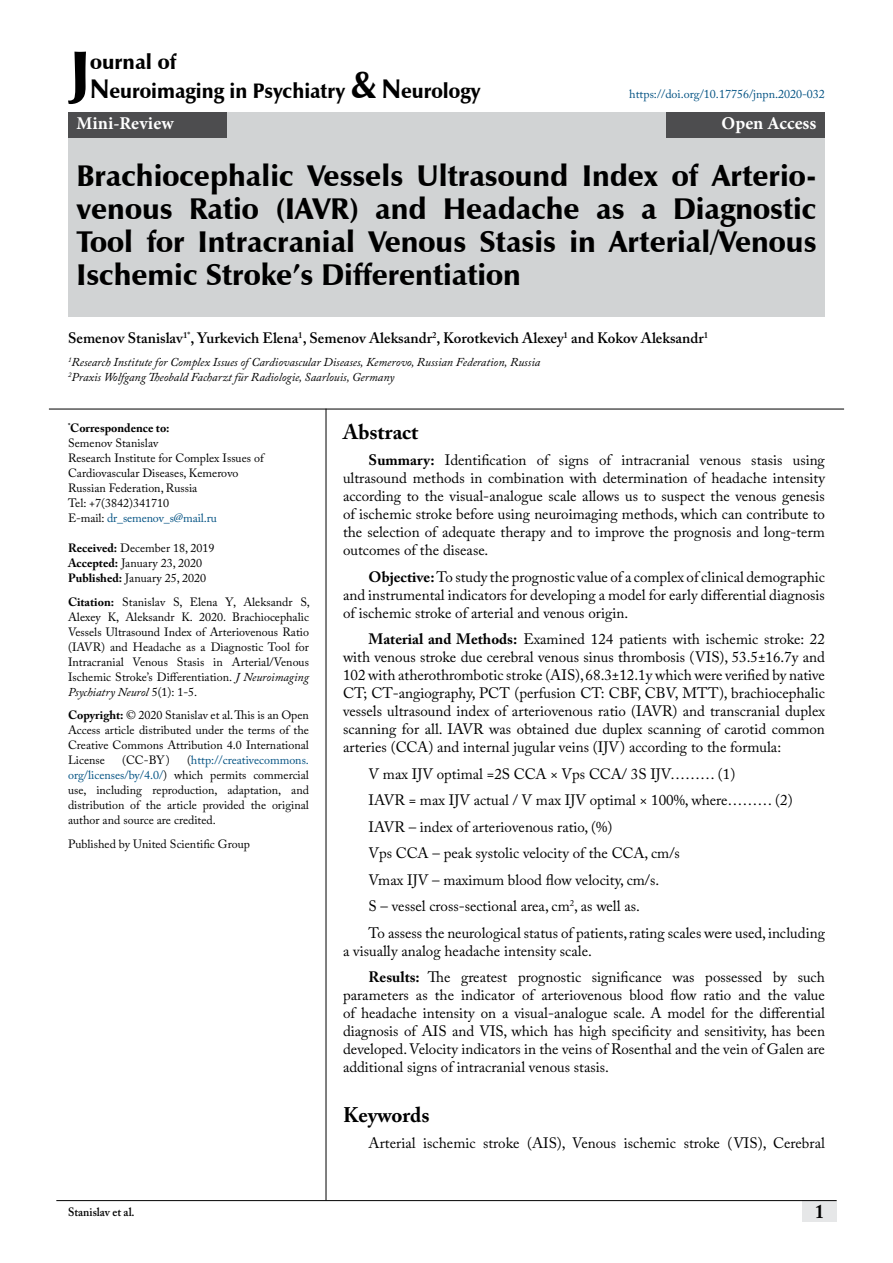
<style>
.page{position:relative;width:893px;height:1263px;background:#fff}
.page>*{position:absolute;margin:0;border:0;box-sizing:border-box;transform-origin:0 0}
.t1{font:900 62.1px "Zapf Humanist 601 BT";color:#000}
.t2{font:900 30px/33px "Zapf Humanist 601 BT";color:#000;text-align:justify}
.t3{font:900 21px/29.4px "Zapf Humanist 601 BT";color:#000}
.t4{font:700 21px "Adobe Caslon Pro";color:#000}
.t5{font:700 19.5px "Adobe Caslon Pro";color:#000;scale:.9 1}
.t6{font:700 18px "Minion Pro";color:#fff}
.t7{font:15px/18px "Adobe Caslon Pro";color:#000;text-align:justify}
.t8{font:600 15px "Adobe Caslon Pro";color:#000}
.t9{font:12px/15px "Adobe Caslon Pro";color:#000;text-align:justify}
.t10{font:italic 12px/15px "Adobe Caslon Pro";color:#000}
.t11{font:12px "Adobe Caslon Pro";color:#005182}
.t12{font:600 12px "Adobe Caslon Pro";color:#000;scale:.95 1}
.s1{font-size:27px}
.s2{font-size:37.5px}
.s3{font-weight:700}
.s4{color:#005182}
.s5{font-style:italic}
</style>
<div class="page">
<div style="left:802px;top:1200px;width:35px;height:21px;background:#e6e7e8"></div>
<hr style="left:56px;top:1200px;width:781px;height:1px;background:#000">
<div style="left:68px;top:112px;width:757px;height:205px;background:#d1d3d4"></div>
<div style="left:68px;top:112px;width:159px;height:26px;background:#4d4d4f"></div>
<div style="left:666px;top:112px;width:159px;height:26px;background:#4d4d4f"></div>
<hr style="left:326px;top:409px;width:1px;height:791px;background:#000">
<hr style="left:49px;top:409px;width:795px;height:1px;background:#000">
<h1 class="t1" style="left:70px;top:34px;width:22px">J</h1>
<h3 class="t3" style="left:90px;top:47px;width:392px">ournal of<br><span class="s1">N</span>euroimaging in Psychiatry <span class="s2">&amp;</span> <span class="s1">N</span>eurology</h3>
<p class="t11" style="left:629px;top:87px;width:197px">https://doi.org/10.17756/jnpn.2020-032</p>
<p class="t6" style="left:77px;top:111px;width:99px">Mini-Review</p>
<p class="t6" style="left:721px;top:111px;width:96px">Open Access</p>
<h2 class="t2" style="left:77px;top:159px;width:741px">Brachiocephalic Vessels Ultrasound Index of Arterio&shy;venous Ratio (IAVR) and Headache as a Diagnostic Tool for Intracranial Venous Stasis in Arterial/Venous Ischemic Stroke’s Differentiation</h2>
<p class="t8" style="left:68px;top:329px;width:642px">Semenov Stanislav<sup>1*</sup>, Yurkevich Elena<sup>1</sup>, Semenov Aleksandr<sup>2</sup>, Korotkevich Alexey<sup>1</sup> and Kokov Aleksandr<sup>1</sup></p>
<p class="t10" style="left:68px;top:355px;width:474px"><sup>1</sup>Research Institute for Complex Issues of Cardiovascular Diseases, Kemerovo, Russian Federation, Russia<br><sup>2</sup>Praxis Wolfgang Theobald Facharzt für Radiologie, Saarlouis, Germany</p>
<p class="t9" style="left:68px;top:421px;width:197px;text-align:left"><sup>*</sup><span class="s3">Correspondence to:<br></span>Semenov Stanislav<br>Research Institute for Complex Issues of<br>Cardiovascular Diseases, Kemerovo<br>Russian Federation, Russia<br>Tel: +7(3842)341710<br>E-mail: <span class="s4">dr_semenov_s@mail.ru</span></p>
<p class="t9" style="left:68px;top:541px;width:148px;text-align:left"><span class="s3">Received:</span> December 18, 2019<br><span class="s3">Accepted:</span> January 23, 2020<br><span class="s3">Published:</span> January 25, 2020</p>
<p class="t9" style="left:68px;top:594px;width:243px"><span class="s3">Citation:</span> Stanislav S, Elena Y, Aleksandr S, Alexey K, Aleksandr K. 2020. Brachiocephalic Vessels Ultrasound Index of Arteriovenous Ratio (IAVR) and Headache as a Diagnostic Tool for Intracranial Venous Stasis in Arterial/Venous Ischemic Stroke’s Differentiation. <span class="s5">J Neuroimaging Psychiatry Neurol</span> 5(1): 1-5.</p>
<p class="t9" style="left:68px;top:708px;width:242px"><span class="s3">Copyright:</span> © 2020 Stanislav et al. This is an Open Access article distributed under the terms of the Creative Commons Attribution 4.0 International License</p>
<h3 class="t4" style="left:343px;top:419px;width:77px">Abstract</h3>
<p class="t7" style="left:343px;top:451px;width:483px;text-indent:26px"><span class="s3">Summary:</span> Identification of signs of intracranial venous stasis using ultrasound methods in combination with determination of headache intensity according to the visual-analogue scale allows us to suspect the venous genesis of ischemic stroke before using neuroimaging methods, which can contribute to the selection of adequate therapy and to improve the prognosis and long-term outcomes of the disease.</p>
<p class="t7" style="left:343px;top:568px;width:483px;text-indent:26px"><span class="s3">Objective:</span> To study the prognostic value of a complex of clinical demographic and instrumental indicators for developing a model for early differential diagnosis of ischemic stroke of arterial and venous origin.</p>
<p class="t7" style="left:343px;top:630px;width:483px;text-indent:26px"><span class="s3">Material and Methods:</span> Examined 124 patients with ischemic stroke: 22 with venous stroke due cerebral venous sinus thrombosis (VIS), 53.5±16.7y and 102 with atherothrombotic stroke (AIS), 68.3±12.1y which were verified by native CT; CT-angiography, PCT (perfusion CT: CBF, CBV, MTT), brachiocephalic vessels ultrasound index of arteriovenous ratio (IAVR) and transcranial duplex scanning for all. IAVR was obtained due duplex scanning of carotid common arteries (CCA) and internal jugular veins (IJV) according to the formula:</p>
<p class="t7" style="left:369px;top:760px;width:458px;line-height:26.5px;text-align:left">V max IJV optimal =2S CCA × Vps CCA/ 3S IJV……… (1)<br>IAVR = max IJV actual / V max IJV optimal × 100%, where……… (2)<br>IAVR – index of arteriovenous ratio, (%)<br>Vps CCA – peak systolic velocity of the CCA, cm/s<br>Vmax IJV – maximum blood flow velocity, cm/s.<br>S – vessel cross-sectional area, cm<sup>2</sup>, as well as.<br>To assess the neurological status of patients, rating scales were used, including</p>
<p class="t7" style="left:369px;top:937px;width:458px;line-height:26.5px;text-indent:-26px">a visually analog headache intensity scale.<br><span class="s3">Results:</span> The greatest prognostic significance was possessed by such</p>
<p class="t7" style="left:343px;top:986px;width:483px">parameters as the indicator of arteriovenous blood flow ratio and the value of headache intensity on a visual-analogue scale. A model for the differential diagnosis of AIS and VIS, which has high specificity and sensitivity, has been developed. Velocity indicators in the veins of Rosenthal and the vein of Galen are additional signs of intracranial venous stasis.</p>
<h3 class="t4" style="left:343px;top:1102px;width:88px">Keywords</h3>
<p class="t7" style="left:369px;top:1134px;width:458px">Arterial ischemic stroke (AIS), Venous ischemic stroke (VIS), Cerebral</p>
<p class="t9" style="left:68px;top:753px;width:242px;text-indent:119px">(<span class="s4">http://creativecommons. org/licenses/by/4.0/</span>) which permits commercial use, including reproduction, adaptation, and distribution of the article provided the original author and source are credited.</p>
<p class="t9" style="left:68px;top:836px;width:183px">Published by United Scientific Group</p>
<p class="t9" style="left:122px;top:753px;width:49px">(CC-BY)</p>
<p class="t12" style="left:68px;top:1204px;width:72px">Stanislav et al.</p>
<h3 class="t5" style="left:815px;top:1200px;width:11px">1</h3>
</div>
